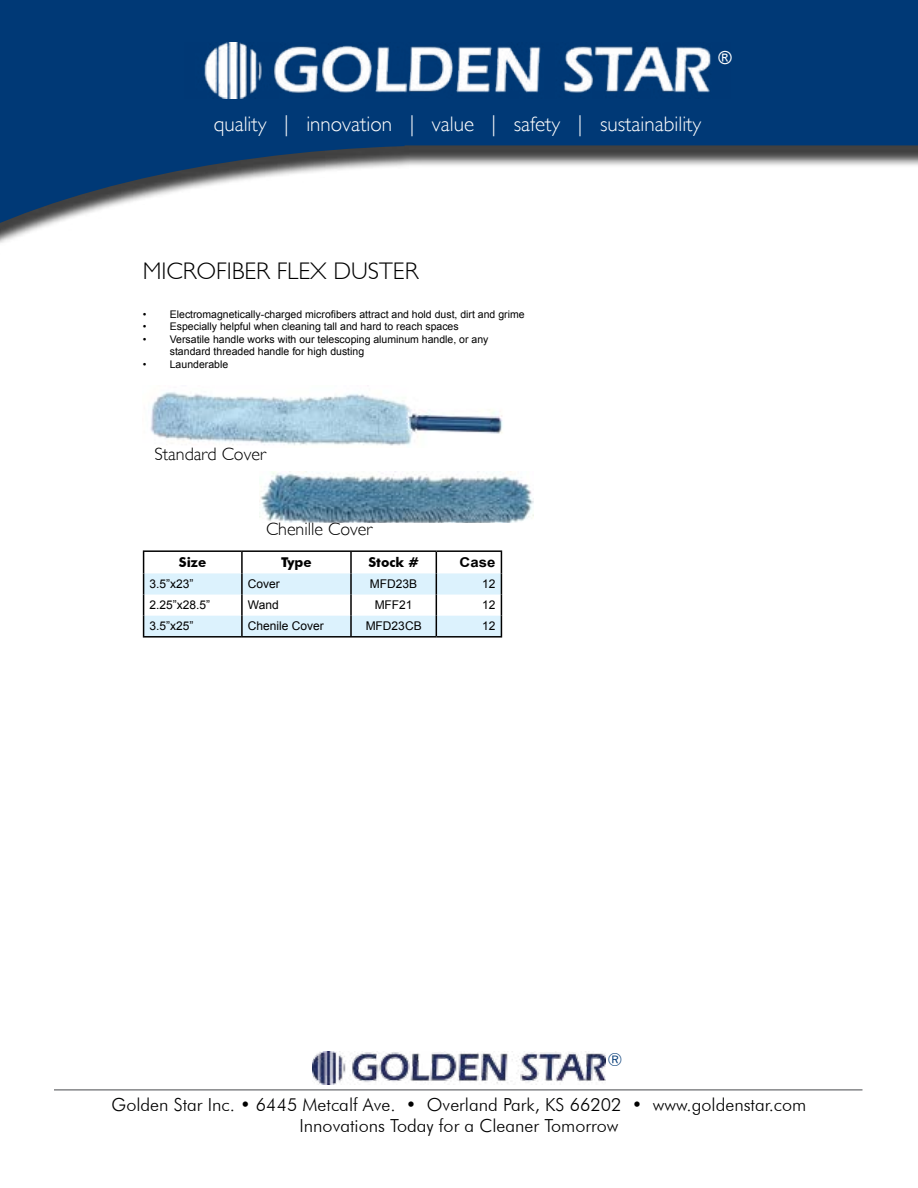
<style>
.page{position:relative;width:918px;height:1188px;background:#fff}
.page>*{position:absolute;margin:0;border:0;box-sizing:border-box;transform-origin:0 0}
.t1{font:300 24px "Gill Sans";color:#000}
.t2{font:300 21px "Gill Sans";color:#fff}
.t3{font:300 18px/21.6px "Futura BT";color:#000;text-align:center}
.t4{font:300 18px "Gill Sans";color:#000}
.t5{font:18px "Arial";color:#fff}
.t6{font:300 18px "Futura BT";color:#003976}
.t7{font:700 13.5px "Futura BT";color:#000}
.t8{font:700 13.5px "Arial";color:#000;scale:1.11 1}
.t9{font:12px "Arial";color:#000}
.t10{font:10.5px/12.6px "Arial";color:#000}
</style>
<div class="page">
<svg style="left:0;top:0;width:918px;height:243px;fill:#003976"></svg>
<img style="left:184px;top:42px;width:547px;height:56px">
<hr style="left:54px;top:1089px;width:808px;height:2px;background:#848688">
<img style="left:312px;top:1052px;width:294px;height:32px">
<img style="left:150px;top:392px;width:353px;height:54px">
<img style="left:259px;top:471px;width:274px;height:52px">
<hr style="left:143px;top:550px;width:99px;height:2px;background:#000">
<hr style="left:242px;top:550px;width:109px;height:2px;background:#000">
<hr style="left:351px;top:550px;width:85px;height:2px;background:#000">
<hr style="left:436px;top:550px;width:66px;height:2px;background:#000">
<hr style="left:143px;top:636px;width:99px;height:2px;background:#000">
<hr style="left:242px;top:636px;width:109px;height:2px;background:#000">
<hr style="left:351px;top:636px;width:85px;height:2px;background:#000">
<hr style="left:436px;top:636px;width:66px;height:2px;background:#000">
<svg style="left:143px;top:551px;width:359px;height:86px"></svg>
<h3 class="t5" style="left:719px;top:45px;width:15px">®</h3>
<h2 class="t2" style="left:214px;top:112px;width:489px">quality | innovation | value | safety | sustainability</h2>
<h1 class="t1" style="left:143px;top:257px;width:277px">Microfiber Flex Duster</h1>
<p class="t10" style="left:143px;top:308px;width:383px">• Electromagnetically-charged microfibers attract and hold dust, dirt and grime</p>
<p class="t10" style="left:143px;top:320px;width:317px">• Especially helpful when cleaning tall and hard to reach spaces</p>
<p class="t10" style="left:170px;top:333px;width:320px;text-indent:-27px">• Versatile handle works with our telescoping aluminum handle, or any standard threaded handle for high dusting</p>
<p class="t10" style="left:143px;top:358px;width:87px">• Launderable</p>
<h3 class="t4" style="left:154px;top:444px;width:114px">Standard Cover</h3>
<h3 class="t4" style="left:266px;top:519px;width:109px">Chenille Cover</h3>
<p class="t7" style="left:179px;top:554px;width:29px">Size</p>
<p class="t7" style="left:281px;top:554px;width:32px">Type</p>
<p class="t7" style="left:368px;top:554px;width:52px">Stock #</p>
<p class="t8" style="left:460px;top:553px;width:34px">Case</p>
<p class="t9" style="left:150px;top:576px;width:46px">3.5”x23”</p>
<p class="t9" style="left:248px;top:576px;width:34px">Cover</p>
<p class="t9" style="left:370px;top:576px;width:49px">MFD23B</p>
<p class="t9" style="left:482px;top:576px;width:15px">12</p>
<p class="t9" style="left:150px;top:597px;width:62px">2.25”x28.5”</p>
<p class="t9" style="left:248px;top:597px;width:32px">Wand</p>
<p class="t9" style="left:375px;top:597px;width:40px">MFF21</p>
<p class="t9" style="left:482px;top:597px;width:15px">12</p>
<p class="t9" style="left:150px;top:618px;width:46px">3.5”x25”</p>
<p class="t9" style="left:248px;top:618px;width:78px">Chenile Cover</p>
<p class="t9" style="left:366px;top:618px;width:58px">MFD23CB</p>
<p class="t9" style="left:482px;top:618px;width:15px">12</p>
<h3 class="t6" style="left:608px;top:1048px;width:16px">®</h3>
<h3 class="t3" style="left:112px;top:1093px;width:696px">Golden Star Inc. • 6445 Metcalf Ave. • Overland Park, KS 66202 • www.goldenstar.com<br>Innovations Today for a Cleaner Tomorrow</h3>
</div>
